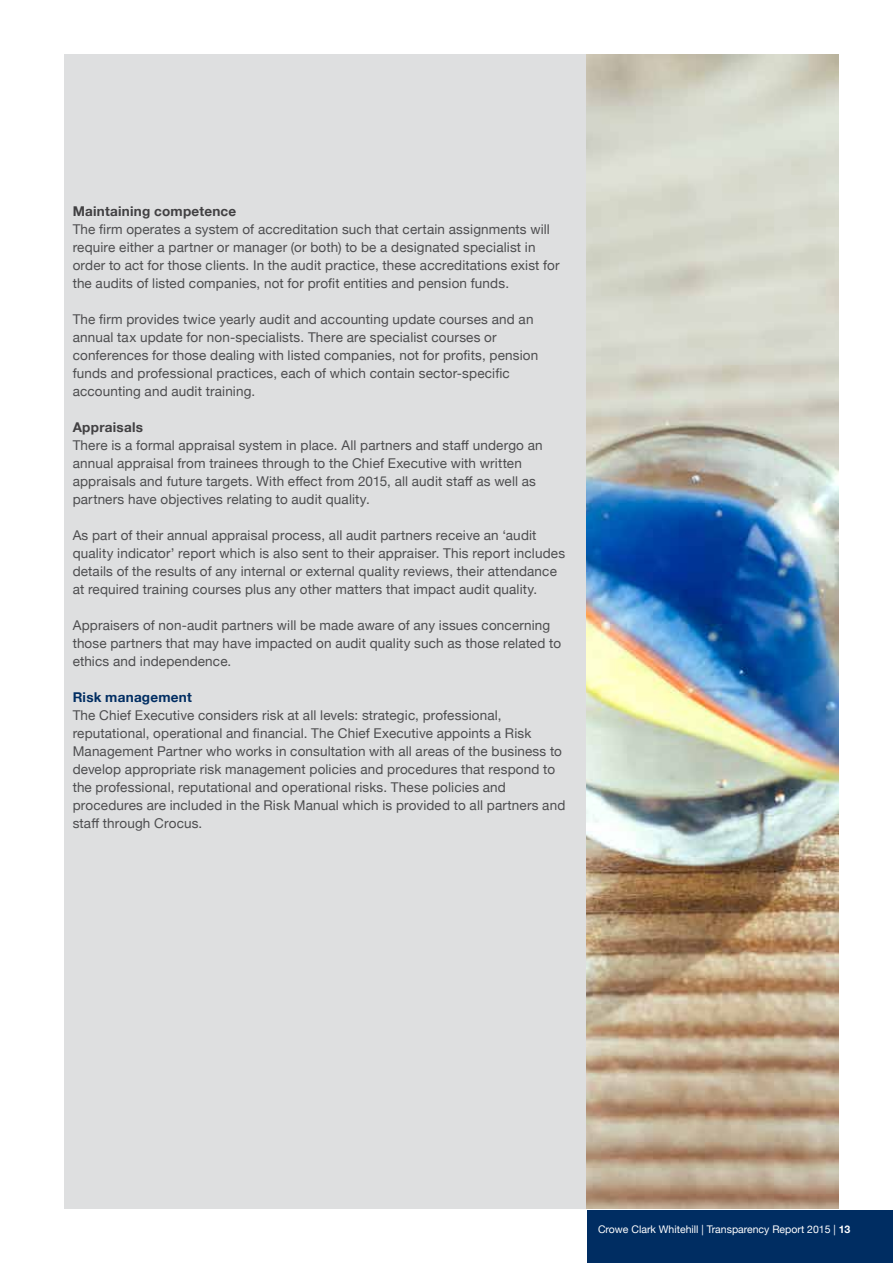
<style>
.page{position:relative;width:893px;height:1263px;background:#fff}
.page>*{position:absolute;margin:0;border:0;box-sizing:border-box;transform-origin:0 0}
.t1{font:13.5px/18px "Helvetica Neue";letter-spacing:.01em;color:#4d4d4f}
.t2{font:700 13.5px "Helvetica Neue";letter-spacing:.02em;color:#414042}
.t3{font:700 13.5px "Helvetica Neue";letter-spacing:.015em;color:#002d62}
.t4{font:10.5px "Helvetica Neue";color:#fff}
.s1{font-weight:700}
</style>
<div class="page">
<div style="left:587px;top:1210px;width:306px;height:53px;background:#002d62"></div>
<div style="left:0;top:54px;width:587px;height:1155px;background:#dedfe0"></div>
<div style="left:0;top:30px;width:64px;height:1233px;background:#fff"></div>
<img style="left:586px;top:54px;width:253px;height:1155px">
<p class="t2" style="left:73px;top:201px;width:165px">Maintaining competence</p>
<p class="t1" style="left:73px;top:221px;width:488px">The firm operates a system of accreditation such that certain assignments will require either a partner or manager (or both) to be a designated specialist in order to act for those clients. In the audit practice, these accreditations exist for the audits of listed companies, not for profit entities and pension funds.</p>
<p class="t1" style="left:73px;top:311px;width:467px">The firm provides twice yearly audit and accounting update courses and an annual tax update for non-specialists. There are specialist courses or conferences for those dealing with listed companies, not for profits, pension funds and professional practices, each of which contain sector-specific accounting and audit training.</p>
<p class="t2" style="left:73px;top:417px;width:72px">Appraisals</p>
<p class="t1" style="left:73px;top:437px;width:472px">There is a formal appraisal system in place. All partners and staff undergo an annual appraisal from trainees through to the Chief Executive with written appraisals and future targets. With effect from 2015, all audit staff as well as partners have objectives relating to audit quality.</p>
<p class="t1" style="left:73px;top:527px;width:494px">As part of their annual appraisal process, all audit partners receive an ‘audit quality indicator’ report which is also sent to their appraiser. This report includes details of the results of any internal or external quality reviews, their attendance at required training courses plus any other matters that impact audit quality.</p>
<p class="t1" style="left:73px;top:617px;width:490px">Appraisers of non-audit partners will be made aware of any issues concerning those partners that may have impacted on audit quality such as those related to ethics and independence.</p>
<p class="t3" style="left:73px;top:687px;width:121px">Risk management</p>
<p class="t1" style="left:73px;top:707px;width:494px">The Chief Executive considers risk at all levels: strategic, professional, reputational, operational and financial. The Chief Executive appoints a Risk Management Partner who works in consultation with all areas of the business to develop appropriate risk management policies and procedures that respond to the professional, reputational and operational risks. These policies and procedures are included in the Risk Manual which is provided to all partners and staff through Crocus.</p>
<p class="t4" style="left:598px;top:1222px;width:254px">Crowe Clark Whitehill | Transparency Report 2015 | <span class="s1">13</span></p>
</div>
